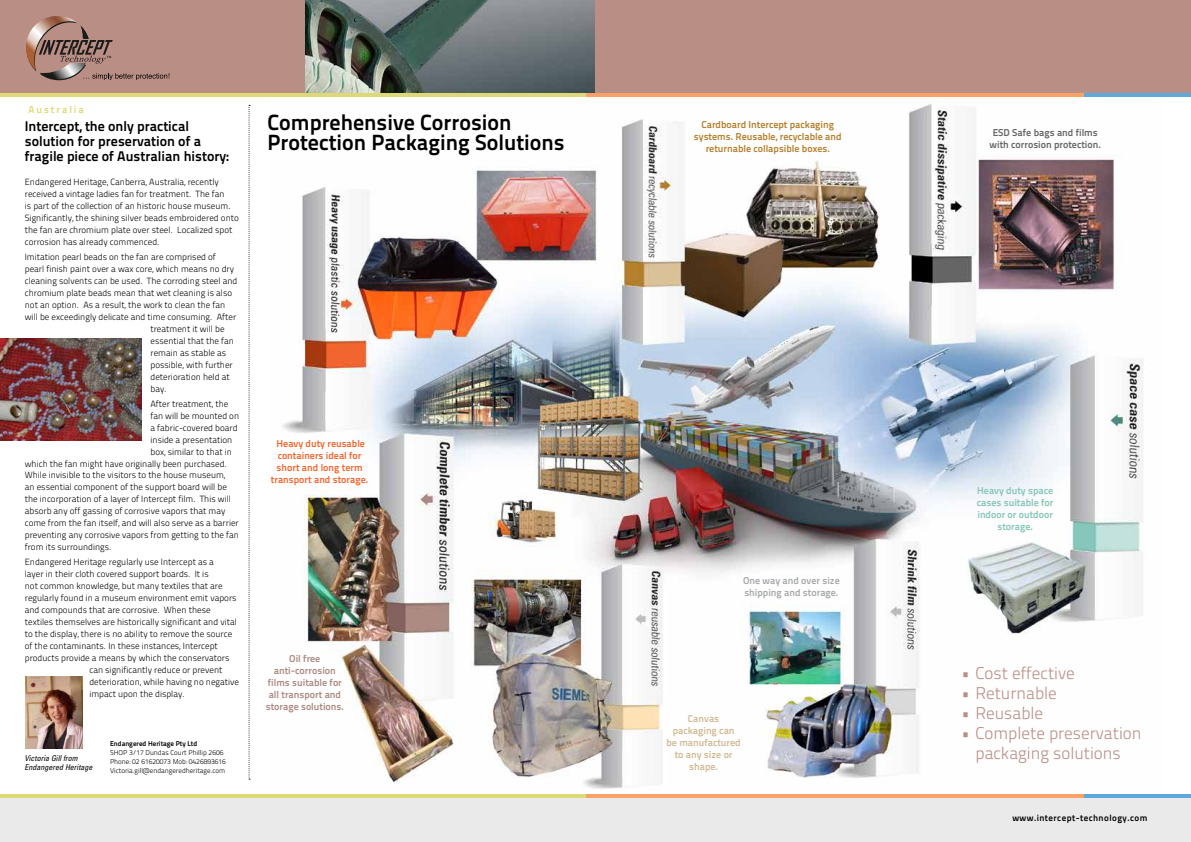
<style>
.page{position:relative;width:1191px;height:842px;background:#fff}
.page>*{position:absolute;margin:0;border:0;box-sizing:border-box;transform-origin:0 0}
.t1{font:700 22px/20px "Titillium Text 22 L";color:#000}
.t2{font:300 17px/20px "Titillium Text 22 L";color:#b98f85;text-align:center}
.t3{font:700 14px/15px "Titillium Text 22 L";color:#000}
.t4{font:700 10px/12px "Titillium Text 22 L";color:#b4802c;text-align:center}
.t5{font:700 10px/12px "Titillium Text 22 L";color:#f1662f;text-align:center}
.t6{font:700 10px/12px "Titillium Text 22 L";color:#ac8a82;text-align:center}
.t7{font:700 10px/12px "Titillium Text 22 L";color:#85c6b9;text-align:center}
.t8{font:700 10px/12px "Titillium Text 22 L";color:#d1bb95;text-align:center}
.t9{font:700 10px/12px "Titillium Text 22 L";color:#666;text-align:center}
.t10{font:700 10px/12px "Titillium Text 22 L";color:#a6a8ab}
.t11{font:700 10px "Titillium Text 22 L";letter-spacing:.2em;color:#ddd976}
.t12{font:300 9px/12px "Titillium Text 22 L";color:#000}
.t13{font:700 9px "Titillium Text 22 L";letter-spacing:.05em;color:#000}
.t14{font:italic condensed 8px/9.6px "Univers";color:#000}
.t15{font:300 7px/9px "Titillium Text 22 L";color:#000}
.t16{font:700 7px "Titillium Text 22 L";color:#000}
</style>
<div class="page">
<img style="left:282px;top:104px;width:862px;height:685px">
<img style="left:305px;top:0;width:290px;height:94px">
<div style="left:595px;top:0;width:596px;height:96px;background:#b98f85"></div>
<div style="left:0;top:0;width:305px;height:96px;background:#b98f85"></div>
<svg style="left:26px;top:16px;width:144px;height:65px"></svg>
<div style="left:0;top:796px;width:1191px;height:46px;background:#eaeaea"></div>
<hr style="left:0;top:794px;width:587px;height:3px;background:#ddd976">
<hr style="left:586px;top:794px;width:498px;height:3px;background:#f9a268">
<hr style="left:1084px;top:794px;width:107px;height:3px;background:#5da9dd">
<hr style="left:0;top:94px;width:587px;height:3px;background:#ddd976">
<hr style="left:586px;top:94px;width:498px;height:3px;background:#f9a268">
<hr style="left:1084px;top:94px;width:107px;height:3px;background:#5da9dd">
<svg style="left:248px;top:105px;width:2px;height:675px"></svg>
<img style="left:26px;top:676px;width:57px;height:72px">
<img style="left:0;top:338px;width:142px;height:103px">
<p class="t11" style="left:28px;top:102px;width:57px">Australia</p>
<h3 class="t3" style="left:25px;top:117px;width:206px">Intercept, the only practical solution for preservation of a fragile piece of Australian history:</h3>
<p class="t12" style="left:25px;top:175px;width:215px">Endangered Heritage, Canberra, Australia, recently received a vintage ladies fan for treatment. The fan<br>is part of the collection of an historic house museum.<br>Significantly, the shining silver beads embroidered onto the fan are chromium plate over steel. Localized spot corrosion has already commenced.</p>
<p class="t12" style="left:25px;top:250px;width:193px">Imitation pearl beads on the fan are comprised of</p>
<p class="t12" style="left:25px;top:262px;width:211px">pearl finish paint over a wax core, which means no dry</p>
<p class="t12" style="left:25px;top:274px;width:214px">cleaning solvents can be used. The corroding steel and</p>
<p class="t12" style="left:25px;top:286px;width:209px">chromium plate beads mean that wet cleaning is also</p>
<p class="t12" style="left:25px;top:298px;width:202px">not an option. As a result, the work to clean the fan</p>
<p class="t12" style="left:25px;top:310px;width:213px">will be exceedingly delicate and time consuming. After</p>
<p class="t12" style="left:150px;top:322px;width:76px">treatment it will be</p>
<p class="t12" style="left:150px;top:334px;width:85px">essential that the fan</p>
<p class="t12" style="left:150px;top:346px;width:77px">remain as stable as</p>
<p class="t12" style="left:150px;top:358px;width:84px">possible, with further</p>
<p class="t12" style="left:150px;top:370px;width:81px">deterioration held at</p>
<p class="t12" style="left:150px;top:382px;width:18px">bay.</p>
<p class="t12" style="left:150px;top:397px;width:80px">After treatment, the</p>
<p class="t12" style="left:150px;top:409px;width:90px">fan will be mounted on</p>
<p class="t12" style="left:150px;top:421px;width:89px">a fabric-covered board</p>
<p class="t12" style="left:150px;top:433px;width:83px">inside a presentation</p>
<p class="t12" style="left:150px;top:445px;width:83px">box, similar to that in</p>
<p class="t12" style="left:25px;top:457px;width:204px">which the fan might have originally been purchased.</p>
<p class="t12" style="left:25px;top:469px;width:202px">While invisible to the visitors to the house museum,</p>
<p class="t12" style="left:25px;top:481px;width:204px">an essential component of the support board will be</p>
<p class="t12" style="left:25px;top:493px;width:208px">the incorporation of a layer of Intercept film. This will</p>
<p class="t12" style="left:25px;top:505px;width:202px">absorb any off gassing of corrosive vapors that may</p>
<p class="t12" style="left:25px;top:517px;width:215px">come from the fan itself, and will also serve as a barrier</p>
<p class="t12" style="left:25px;top:529px;width:216px">preventing any corrosive vapors from getting to the fan</p>
<p class="t12" style="left:25px;top:541px;width:88px">from its surroundings.</p>
<p class="t12" style="left:25px;top:556px;width:191px">Endangered Heritage regularly use Intercept as a</p>
<p class="t12" style="left:25px;top:568px;width:185px">layer in their cloth covered support boards. It is</p>
<p class="t12" style="left:25px;top:580px;width:199px">not common knowledge, but many textiles that are</p>
<p class="t12" style="left:25px;top:592px;width:213px">regularly found in a museum environment emit vapors</p>
<p class="t12" style="left:25px;top:604px;width:187px">and compounds that are corrosive. When these</p>
<p class="t12" style="left:25px;top:616px;width:214px">textiles themselves are historically significant and vital</p>
<p class="t12" style="left:25px;top:628px;width:209px">to the display, there is no ability to remove the source</p>
<p class="t12" style="left:25px;top:640px;width:195px">of the contaminants. In these instances, Intercept</p>
<p class="t12" style="left:25px;top:652px;width:206px">products provide a means by which the conservators</p>
<p class="t12" style="left:89px;top:664px;width:134px">can significantly reduce or prevent</p>
<p class="t12" style="left:89px;top:676px;width:151px">deterioration, while having no negative</p>
<p class="t12" style="left:89px;top:688px;width:97px">impact upon the display.</p>
<p class="t14" style="left:25px;top:753px;width:69px">Victoria Gill from<br>Endangered Heritage</p>
<p class="t16" style="left:110px;top:738px;width:89px">Endangered Heritage Pty Ltd</p>
<p class="t15" style="left:110px;top:748px;width:117px">SHOP 3/17 Dundas Court Phillip 2606<br>Phone: 02 61620073 Mob: 0426893616<br>Victoria.gill@endangeredheritage.com</p>
<h1 class="t1" style="left:267px;top:111px;width:299px">Comprehensive Corrosion<br>Protection Packaging Solutions</h1>
<p class="t5" style="left:271px;top:437px;width:99px">Heavy duty reusable containers ideal for short and long term transport and storage.</p>
<p class="t6" style="left:266px;top:651px;width:80px">Oil free anti-corrosion films suitable for all transport and storage solutions.</p>
<p class="t4" style="left:694px;top:117px;width:149px">Cardboard Intercept packaging systems. Reusable, recyclable and returnable collapsible boxes.</p>
<p class="t10" style="left:743px;top:574px;width:98px">One way and over size shipping and storage.</p>
<p class="t8" style="left:666px;top:712px;width:76px">Canvas packaging can be manufactured to any size or shape.</p>
<p class="t9" style="left:989px;top:126px;width:113px">ESD Safe bags and films with corrosion protection.</p>
<p class="t7" style="left:977px;top:484px;width:78px">Heavy duty space cases suitable for indoor or outdoor storage.</p>
<h2 class="t2" style="left:961px;top:662px;width:115px">• Cost effective</h2>
<h2 class="t2" style="left:961px;top:682px;width:97px">• Returnable</h2>
<h2 class="t2" style="left:961px;top:702px;width:83px">• Reusable</h2>
<h2 class="t2" style="left:961px;top:722px;width:182px">• Complete preservation packaging solutions</h2>
<p class="t13" style="left:1012px;top:811px;width:136px">www.intercept-technology.com</p>
</div>
